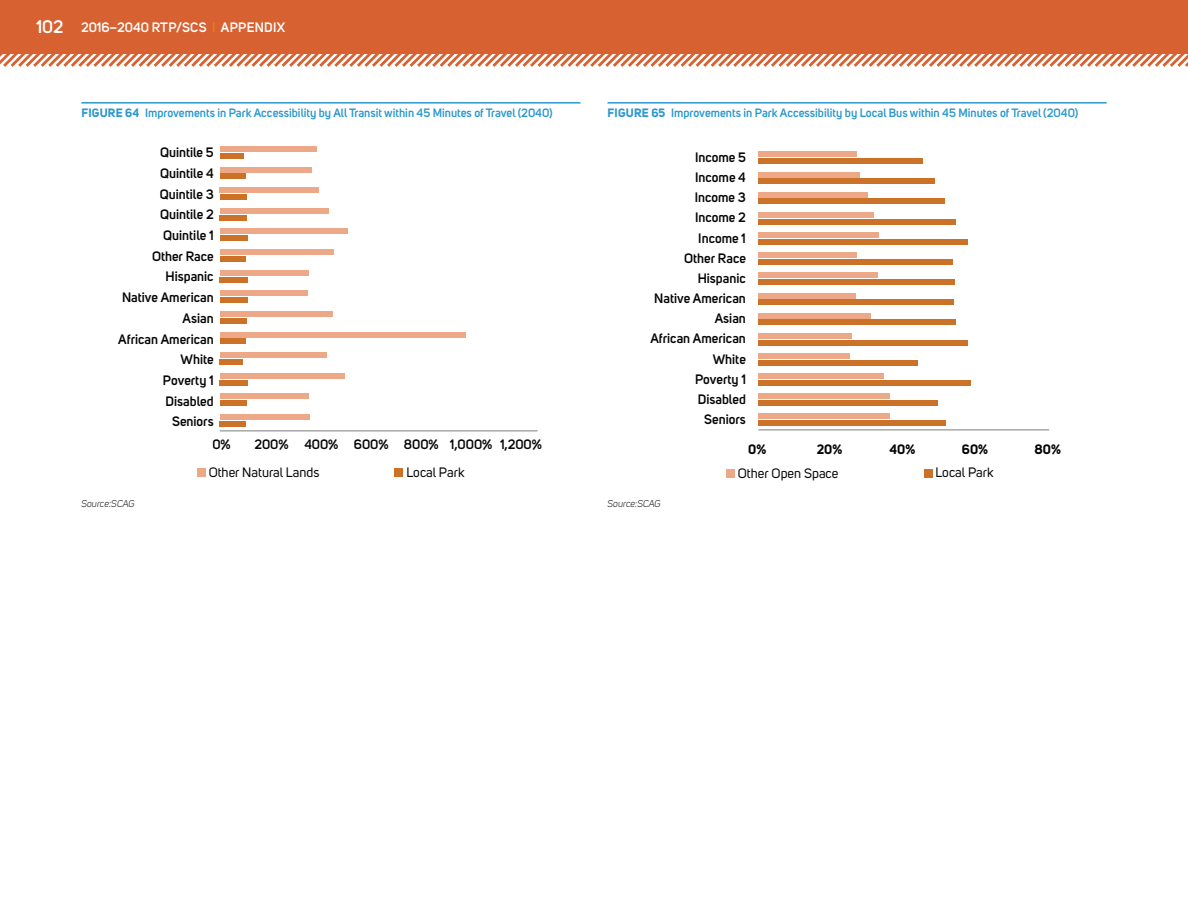
<style>
.page{position:relative;width:1188px;height:918px;background:#fff}
.page>*{position:absolute;margin:0;border:0;box-sizing:border-box;transform-origin:0 0}
.t1{font:600 13.5px "Uni Sans";color:#050504}
.t2{font:13.5px "Uni Sans";color:#050504}
.t3{font:600 13.5px "Uni Sans";letter-spacing:.02em;color:#fff}
.t4{font:700 13.5px "Uni Sans";letter-spacing:.005em;color:#050504}
.t5{font:600 12px "Uni Sans";color:#2b98cd}
.t6{font:700 12px "Uni Sans";color:#2b98cd}
.Source{font:italic 9.75px "Uni Sans";color:#231f20}
.s1{font-size:18px}
.s2{color:#e67d25}
.s3{font-weight:700}
</style>
<div class="page">
<div style="left:0;top:0;width:1188px;height:54px;background:#d76131"></div>
<svg style="left:0;top:54px;width:1188px;height:13px"></svg>
<hr style="left:81px;top:102px;width:499px;height:2px;background:#2b98cd">
<div style="left:220px;top:421px;width:26px;height:6px;background:#cb7128"></div>
<div style="left:220px;top:401px;width:27px;height:5px;background:#cb7128"></div>
<div style="left:220px;top:380px;width:28px;height:5px;background:#cb7128"></div>
<div style="left:220px;top:359px;width:23px;height:6px;background:#cb7128"></div>
<div style="left:220px;top:339px;width:26px;height:5px;background:#cb7128"></div>
<div style="left:220px;top:318px;width:26px;height:5px;background:#cb7128"></div>
<div style="left:220px;top:297px;width:27px;height:6px;background:#cb7128"></div>
<div style="left:220px;top:277px;width:28px;height:5px;background:#cb7128"></div>
<div style="left:220px;top:256px;width:26px;height:6px;background:#cb7128"></div>
<div style="left:220px;top:236px;width:27px;height:5px;background:#cb7128"></div>
<div style="left:220px;top:215px;width:27px;height:5px;background:#cb7128"></div>
<div style="left:220px;top:194px;width:26px;height:6px;background:#cb7128"></div>
<div style="left:220px;top:174px;width:25px;height:5px;background:#cb7128"></div>
<div style="left:220px;top:153px;width:24px;height:6px;background:#cb7128"></div>
<div style="left:220px;top:414px;width:90px;height:6px;background:#eda987"></div>
<div style="left:220px;top:394px;width:89px;height:5px;background:#eda987"></div>
<div style="left:220px;top:373px;width:125px;height:6px;background:#eda987"></div>
<div style="left:220px;top:352px;width:106px;height:6px;background:#eda987"></div>
<div style="left:220px;top:332px;width:246px;height:5px;background:#eda987"></div>
<div style="left:220px;top:311px;width:112px;height:6px;background:#eda987"></div>
<div style="left:220px;top:291px;width:87px;height:5px;background:#eda987"></div>
<div style="left:220px;top:270px;width:88px;height:5px;background:#eda987"></div>
<div style="left:220px;top:249px;width:113px;height:6px;background:#eda987"></div>
<div style="left:220px;top:229px;width:127px;height:5px;background:#eda987"></div>
<div style="left:220px;top:208px;width:109px;height:6px;background:#eda987"></div>
<div style="left:220px;top:188px;width:99px;height:5px;background:#eda987"></div>
<div style="left:220px;top:167px;width:91px;height:5px;background:#eda987"></div>
<div style="left:220px;top:146px;width:96px;height:6px;background:#eda987"></div>
<hr style="left:220px;top:430px;width:318px;height:1px;background:#878686">
<div style="left:197px;top:469px;width:8px;height:8px;background:#eda987"></div>
<div style="left:395px;top:469px;width:8px;height:8px;background:#cb7128"></div>
<hr style="left:608px;top:102px;width:499px;height:2px;background:#2b98cd">
<div style="left:758px;top:421px;width:188px;height:5px;background:#cb7128"></div>
<div style="left:758px;top:400px;width:180px;height:6px;background:#cb7128"></div>
<div style="left:758px;top:380px;width:213px;height:6px;background:#cb7128"></div>
<div style="left:758px;top:360px;width:159px;height:5px;background:#cb7128"></div>
<div style="left:758px;top:340px;width:210px;height:5px;background:#cb7128"></div>
<div style="left:758px;top:320px;width:198px;height:5px;background:#cb7128"></div>
<div style="left:758px;top:300px;width:196px;height:5px;background:#cb7128"></div>
<div style="left:758px;top:279px;width:197px;height:6px;background:#cb7128"></div>
<div style="left:758px;top:259px;width:195px;height:6px;background:#cb7128"></div>
<div style="left:758px;top:239px;width:210px;height:5px;background:#cb7128"></div>
<div style="left:758px;top:219px;width:197px;height:5px;background:#cb7128"></div>
<div style="left:758px;top:199px;width:186px;height:5px;background:#cb7128"></div>
<div style="left:758px;top:179px;width:176px;height:5px;background:#cb7128"></div>
<div style="left:758px;top:158px;width:165px;height:6px;background:#cb7128"></div>
<div style="left:758px;top:414px;width:132px;height:5px;background:#eda987"></div>
<div style="left:758px;top:394px;width:132px;height:5px;background:#eda987"></div>
<div style="left:758px;top:373px;width:126px;height:6px;background:#eda987"></div>
<div style="left:758px;top:353px;width:92px;height:6px;background:#eda987"></div>
<div style="left:758px;top:333px;width:94px;height:5px;background:#eda987"></div>
<div style="left:758px;top:313px;width:113px;height:5px;background:#eda987"></div>
<div style="left:758px;top:293px;width:98px;height:5px;background:#eda987"></div>
<div style="left:758px;top:273px;width:120px;height:5px;background:#eda987"></div>
<div style="left:758px;top:253px;width:99px;height:5px;background:#eda987"></div>
<div style="left:758px;top:232px;width:121px;height:6px;background:#eda987"></div>
<div style="left:758px;top:212px;width:116px;height:6px;background:#eda987"></div>
<div style="left:758px;top:192px;width:110px;height:6px;background:#eda987"></div>
<div style="left:758px;top:172px;width:102px;height:5px;background:#eda987"></div>
<div style="left:758px;top:152px;width:99px;height:5px;background:#eda987"></div>
<hr style="left:758px;top:429px;width:291px;height:1px;background:#878686">
<div style="left:726px;top:469px;width:8px;height:8px;background:#eda987"></div>
<div style="left:924px;top:469px;width:8px;height:8px;background:#cb7128"></div>
<p class="t3" style="left:36px;top:17px;width:251px"><span class="s1">102</span> 2016–2040 RTP/SCS <span class="s2">I</span> APPENDIX</p>
<p class="t6" style="left:81px;top:105px;width:15px">FIGURE</p>
<p class="t5" style="left:125px;top:104px;width:429px"><span class="s3">64</span> Improvements in Park Accessibility by All Transit within 45 Minutes of Travel (2040)</p>
<p class="t6" style="left:608px;top:105px;width:15px">FIGURE</p>
<p class="t5" style="left:651px;top:104px;width:429px"><span class="s3">65</span> Improvements in Park Accessibility by Local Bus within 45 Minutes of Travel (2040)</p>
<p class="t1" style="left:160px;top:142px;width:55px">Quintile 5</p>
<p class="t1" style="left:695px;top:147px;width:52px">Income 5</p>
<p class="t1" style="left:160px;top:163px;width:55px">Quintile 4</p>
<p class="t1" style="left:695px;top:167px;width:52px">Income 4</p>
<p class="t1" style="left:160px;top:184px;width:55px">Quintile 3</p>
<p class="t1" style="left:695px;top:188px;width:53px">Income 3</p>
<p class="t1" style="left:160px;top:204px;width:55px">Quintile 2</p>
<p class="t1" style="left:695px;top:208px;width:52px">Income 2</p>
<p class="t1" style="left:163px;top:225px;width:52px">Quintile 1</p>
<p class="t1" style="left:698px;top:228px;width:49px">Income 1</p>
<p class="t1" style="left:152px;top:246px;width:63px">Other Race</p>
<p class="t1" style="left:684px;top:248px;width:63px">Other Race</p>
<p class="t1" style="left:166px;top:267px;width:50px">Hispanic</p>
<p class="t1" style="left:698px;top:268px;width:50px">Hispanic</p>
<p class="t1" style="left:122px;top:287px;width:93px">Native American</p>
<p class="t1" style="left:654px;top:288px;width:93px">Native American</p>
<p class="t1" style="left:183px;top:308px;width:33px">Asian</p>
<p class="t1" style="left:715px;top:308px;width:33px">Asian</p>
<p class="t1" style="left:118px;top:329px;width:97px">African American</p>
<p class="t1" style="left:650px;top:329px;width:97px">African American</p>
<p class="t1" style="left:181px;top:350px;width:35px">White</p>
<p class="t1" style="left:713px;top:349px;width:35px">White</p>
<p class="t1" style="left:163px;top:370px;width:52px">Poverty 1</p>
<p class="t1" style="left:695px;top:369px;width:52px">Poverty 1</p>
<p class="t1" style="left:166px;top:391px;width:50px">Disabled</p>
<p class="t1" style="left:698px;top:389px;width:50px">Disabled</p>
<p class="t1" style="left:172px;top:412px;width:43px">Seniors</p>
<p class="t1" style="left:704px;top:409px;width:43px">Seniors</p>
<p class="t1" style="left:212px;top:434px;width:20px">0%</p>
<p class="t1" style="left:254px;top:434px;width:289px">200% 400% 600% 800% 1,000% 1,200%</p>
<p class="t4" style="left:748px;top:441px;width:20px">0%</p>
<p class="t4" style="left:817px;top:441px;width:27px">20%</p>
<p class="t4" style="left:889px;top:441px;width:27px">40%</p>
<p class="t4" style="left:962px;top:441px;width:28px">60%</p>
<p class="t4" style="left:1034px;top:441px;width:28px">80%</p>
<p class="t2" style="left:209px;top:465px;width:112px">Other Natural Lands</p>
<p class="t2" style="left:406px;top:464px;width:60px">Local Park</p>
<p class="t2" style="left:738px;top:465px;width:102px">Other Open Space</p>
<p class="t2" style="left:935px;top:465px;width:60px">Local Park</p>
<p class="Source" style="left:81px;top:498px;width:55px">Source:SCAG</p>
<p class="Source" style="left:608px;top:498px;width:55px">Source:SCAG</p>
</div>
